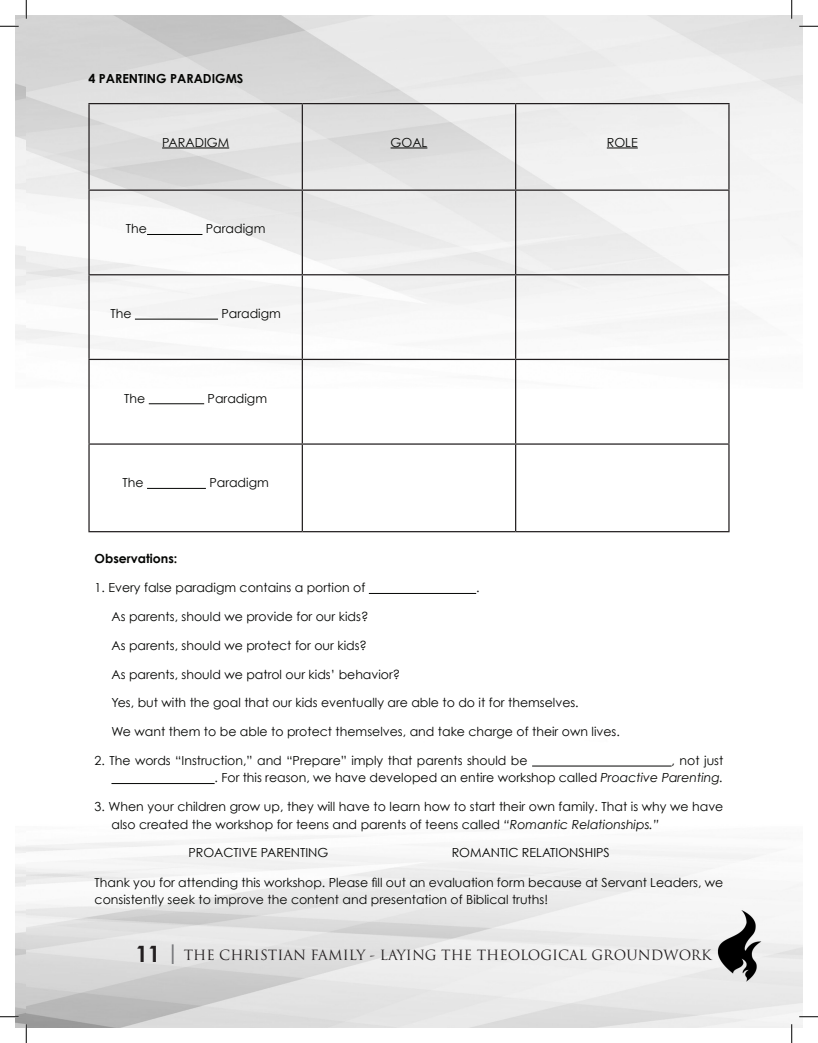
<style>
.page{position:relative;width:818px;height:1043px;background:#fff}
.page>*{position:absolute;margin:0;border:0;box-sizing:border-box;transform-origin:0 0}
.t1{font:13.75px "Trajan Pro";color:#231f20}
.Bullet_Points{font:12.5px/17.5px "Century Gothic";color:#040503}
.Bullet_Points-2{font:700 12.5px "Century Gothic";color:#040503}
.s1{font-style:italic}
.s2{font-family:"Century Gothic";font-weight:700;font-size:22.5px}
.s3{font-family:"Century Gothic";font-weight:700;font-size:21.25px;color:#757679}
</style>
<div class="page">
<img style="left:15px;top:15px;width:787px;height:1012px">
<hr style="left:369px;top:593px;width:107px;height:1px;background:#040503">
<hr style="left:532px;top:765px;width:139px;height:1px;background:#040503">
<hr style="left:111px;top:783px;width:103px;height:1px;background:#040503">
<hr style="left:88px;top:103px;width:214px;height:1px;background:#231f20">
<hr style="left:88px;top:104px;width:2px;height:85px;background:#231f20">
<hr style="left:302px;top:103px;width:213px;height:1px;background:#231f20">
<hr style="left:302px;top:104px;width:1px;height:85px;background:#231f20">
<hr style="left:515px;top:103px;width:214px;height:1px;background:#231f20">
<hr style="left:515px;top:104px;width:1px;height:85px;background:#231f20">
<hr style="left:728px;top:104px;width:1px;height:85px;background:#231f20">
<hr style="left:88px;top:189px;width:214px;height:2px;background:#231f20">
<hr style="left:88px;top:191px;width:2px;height:83px;background:#231f20">
<hr style="left:302px;top:189px;width:213px;height:2px;background:#231f20">
<hr style="left:302px;top:191px;width:1px;height:83px;background:#231f20">
<hr style="left:515px;top:189px;width:214px;height:2px;background:#231f20">
<hr style="left:515px;top:191px;width:1px;height:83px;background:#231f20">
<hr style="left:728px;top:191px;width:1px;height:83px;background:#231f20">
<hr style="left:88px;top:274px;width:214px;height:1px;background:#231f20">
<hr style="left:88px;top:275px;width:2px;height:84px;background:#231f20">
<hr style="left:302px;top:274px;width:213px;height:1px;background:#231f20">
<hr style="left:302px;top:275px;width:1px;height:84px;background:#231f20">
<hr style="left:515px;top:274px;width:214px;height:1px;background:#231f20">
<hr style="left:515px;top:275px;width:1px;height:84px;background:#231f20">
<hr style="left:728px;top:275px;width:1px;height:84px;background:#231f20">
<hr style="left:88px;top:359px;width:214px;height:1px;background:#231f20">
<hr style="left:88px;top:360px;width:2px;height:83px;background:#231f20">
<hr style="left:302px;top:359px;width:213px;height:1px;background:#231f20">
<hr style="left:302px;top:360px;width:1px;height:83px;background:#231f20">
<hr style="left:515px;top:359px;width:214px;height:1px;background:#231f20">
<hr style="left:515px;top:360px;width:1px;height:83px;background:#231f20">
<hr style="left:728px;top:360px;width:1px;height:83px;background:#231f20">
<hr style="left:88px;top:443px;width:214px;height:1px;background:#231f20">
<hr style="left:88px;top:444px;width:2px;height:87px;background:#231f20">
<hr style="left:302px;top:443px;width:213px;height:1px;background:#231f20">
<hr style="left:302px;top:444px;width:1px;height:87px;background:#231f20">
<hr style="left:515px;top:443px;width:214px;height:1px;background:#231f20">
<hr style="left:515px;top:444px;width:1px;height:87px;background:#231f20">
<hr style="left:728px;top:444px;width:1px;height:87px;background:#231f20">
<hr style="left:88px;top:531px;width:214px;height:1px;background:#231f20">
<hr style="left:302px;top:531px;width:213px;height:1px;background:#231f20">
<hr style="left:515px;top:531px;width:214px;height:1px;background:#231f20">
<hr style="left:162px;top:148px;width:67px;height:1px;background:#040503">
<hr style="left:390px;top:148px;width:37px;height:1px;background:#040503">
<hr style="left:606px;top:148px;width:31px;height:1px;background:#040503">
<hr style="left:147px;top:234px;width:55px;height:1px;background:#040503">
<hr style="left:135px;top:319px;width:83px;height:1px;background:#040503">
<hr style="left:149px;top:403px;width:55px;height:1px;background:#040503">
<hr style="left:147px;top:488px;width:59px;height:1px;background:#040503">
<svg style="left:0;top:25px;width:19px;height:2px"></svg>
<svg style="left:799px;top:25px;width:19px;height:2px"></svg>
<svg style="left:0;top:1015px;width:19px;height:2px"></svg>
<svg style="left:799px;top:1015px;width:19px;height:2px"></svg>
<svg style="left:25px;top:0;width:2px;height:19px"></svg>
<svg style="left:25px;top:1024px;width:2px;height:18px"></svg>
<svg style="left:790px;top:0;width:2px;height:19px"></svg>
<svg style="left:790px;top:1024px;width:2px;height:18px"></svg>
<p class="Bullet_Points-2" style="left:88px;top:70px;width:156px">4 PARENTING PARADIGMS</p>
<p class="Bullet_Points" style="left:162px;top:133px;width:69px">PARADIGM</p>
<p class="Bullet_Points" style="left:390px;top:133px;width:38px">GOAL</p>
<p class="Bullet_Points" style="left:606px;top:133px;width:32px">ROLE</p>
<p class="Bullet_Points" style="left:126px;top:220px;width:23px">The</p>
<p class="Bullet_Points" style="left:206px;top:220px;width:61px">Paradigm</p>
<p class="Bullet_Points" style="left:110px;top:304px;width:23px">The</p>
<p class="Bullet_Points" style="left:221px;top:304px;width:61px">Paradigm</p>
<p class="Bullet_Points" style="left:124px;top:389px;width:23px">The</p>
<p class="Bullet_Points" style="left:208px;top:389px;width:61px">Paradigm</p>
<p class="Bullet_Points" style="left:122px;top:474px;width:23px">The</p>
<p class="Bullet_Points" style="left:209px;top:474px;width:61px">Paradigm</p>
<p class="Bullet_Points-2" style="left:95px;top:551px;width:84px">Observations:</p>
<p class="Bullet_Points" style="left:95px;top:579px;width:272px">1. Every false paradigm contains a portion of</p>
<p class="Bullet_Points" style="left:476px;top:579px;width:5px">.</p>
<p class="Bullet_Points" style="left:111px;top:607px;width:258px">As parents, should we provide for our kids?</p>
<p class="Bullet_Points" style="left:111px;top:636px;width:257px">As parents, should we protect for our kids?</p>
<p class="Bullet_Points" style="left:111px;top:665px;width:290px">As parents, should we patrol our kids’ behavior?</p>
<p class="Bullet_Points" style="left:111px;top:694px;width:469px">Yes, but with the goal that our kids eventually are able to do it for themselves.</p>
<p class="Bullet_Points" style="left:111px;top:722px;width:510px">We want them to be able to protect themselves, and take charge of their own lives.</p>
<p class="Bullet_Points" style="left:95px;top:751px;width:434px">2. The words “Instruction,” and “Prepare” imply that parents should be</p>
<p class="Bullet_Points" style="left:214px;top:751px;width:510px;text-align:right">, not just<br>. For this reason, we have developed an entire workshop called <span class="s1">Proactive Parenting.</span></p>
<p class="Bullet_Points" style="left:111px;top:797px;width:613px;text-indent:-17px">3. When your children grow up, they will have to learn how to start their own family. That is why we have also created the workshop for teens and parents of teens called <span class="s1">“Romantic Relationships.”</span></p>
<p class="Bullet_Points" style="left:188px;top:843px;width:141px">PROACTIVE PARENTING</p>
<p class="Bullet_Points" style="left:451px;top:843px;width:159px">ROMANTIC RELATIONSHIPS</p>
<p class="Bullet_Points" style="left:95px;top:873px;width:630px">Thank you for attending this workshop. Please fill out an evaluation form because at Servant Leaders, we consistently seek to improve the content and presentation of Biblical truths!</p>
<p class="t1" style="left:135px;top:946px;width:577px"><span class="s2">11</span> <span class="s3">|</span> THE CHRISTIAN FAMILY - LAYING THE THEOLOGICAL GROUNDWORK</p>
</div>
